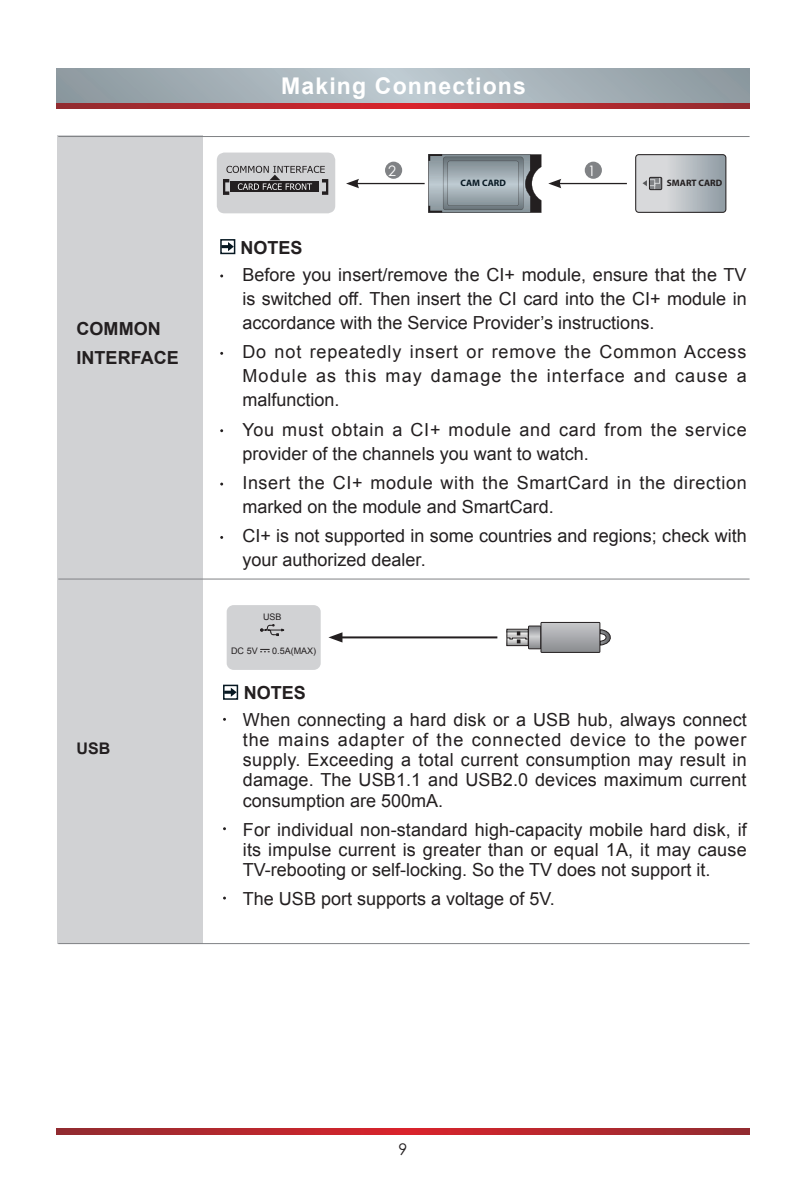
<style>
.page{position:relative;width:806px;height:1191px;background:#fff}
.page>*{position:absolute;margin:0;border:0;box-sizing:border-box;transform-origin:0 0}
.t1{font:700 23px "Arial";letter-spacing:.05em;color:#fff}
.t2{font:18px/20px "Arial";color:#231f20;text-align:justify}
.t3{font:18px/24px "Arial";letter-spacing:.04em;color:#231f20}
.t4{font:18px/24px "Arial";letter-spacing:.035em;color:#231f20}
.t5{font:700 18px/29.6px "Arial";color:#231f20}
.t6{font:700 16px "Arial";color:#231f20}
.t7{font:16px "Century Gothic";color:#231f20}
.t8{font:14.4px "Century Gothic";color:#fff}
.t9{font:700 9.4px "Myriad Pro";color:#231f20}
.t10{font:700 9.4px "Myriad Pro";color:#071822}
.t11{font:9px "Arial";color:#231f20}
</style>
<div class="page">
<svg style="left:57px;top:1128px;width:691px;height:6px;background:#b4272e"></svg>
<svg style="left:57px;top:68px;width:691px;height:35px;background:#a4b0b7"></svg>
<svg style="left:57px;top:103px;width:691px;height:6px;background:#b4272e"></svg>
<div style="left:226px;top:605px;width:94px;height:65px;background:#d1d2d4;border-radius:7px"></div>
<div style="left:57px;top:135px;width:146px;height:809px;background:#d1d2d4"></div>
<div style="left:223px;top:684px;width:15px;height:16px;border:2px solid #071822"></div>
<svg style="left:224px;top:687px;width:12px;height:10px"></svg>
<hr style="left:339px;top:636px;width:158px;height:2px;background:#231f20">
<svg style="left:328px;top:632px;width:14px;height:10px"></svg>
<div style="left:540px;top:622px;width:60px;height:31px;border:1px solid #231f20"></div>
<svg style="left:506px;top:622px;width:105px;height:30px"></svg>
<svg style="left:428px;top:154px;width:113px;height:59px;background:#8c969c"></svg>
<hr style="left:356px;top:183px;width:68px;height:1px;background:#231f20">
<svg style="left:346px;top:179px;width:13px;height:9px"></svg>
<hr style="left:558px;top:183px;width:68px;height:1px;background:#231f20">
<svg style="left:548px;top:179px;width:13px;height:9px"></svg>
<div style="left:634px;top:154px;width:92px;height:59px;border:1px solid #231f20;border-radius:3px"></div>
<svg style="left:635px;top:155px;width:90px;height:57px;background:#b8bdc1"></svg>
<div style="left:217px;top:152px;width:118px;height:61px;background:#d1d2d4;border-radius:8px"></div>
<svg style="left:223px;top:166px;width:105px;height:29px"></svg>
<div style="left:584px;top:162px;width:17px;height:17px;background:#808285;border-radius:50%"></div>
<div style="left:385px;top:162px;width:17px;height:17px;background:#808285;border-radius:50%"></div>
<div style="left:220px;top:239px;width:15px;height:15px;border:2px solid #071822"></div>
<svg style="left:221px;top:242px;width:13px;height:9px"></svg>
<hr style="left:58px;top:578px;width:691px;height:1px;background:#808285">
<hr style="left:58px;top:943px;width:691px;height:1px;background:#808285">
<hr style="left:58px;top:136px;width:691px;height:1px;background:#808285">
<svg style="left:260px;top:624px;width:25px;height:12px"></svg>
<svg style="left:260px;top:649px;width:9px;height:3px"></svg>
<p class="t5" style="left:77px;top:314px;width:104px">COMMON<br>INTERFACE</p>
<p class="t6" style="left:77px;top:737px;width:35px">USB</p>
<p class="t1" style="left:281px;top:70px;width:246px">Making Connections</p>
<p class="t8" style="left:388px;top:161px;width:9px">2</p>
<p class="t8" style="left:587px;top:161px;width:9px">1</p>
<p class="t10" style="left:460px;top:177px;width:47px">CAM CARD</p>
<p class="t9" style="left:666px;top:177px;width:57px">SMART CARD</p>
<p class="t5" style="left:240px;top:234px;width:64px">NOTES</p>
<p class="t2" style="left:242px;top:263px;width:505px;line-height:24px">Before you insert/remove the CI+ module, ensure that the TV is switched off. Then insert the CI card into the CI+ module in accordance with the Service Provider’s instructions.</p>
<p class="t2" style="left:242px;top:340px;width:505px;line-height:24px">Do not repeatedly insert or remove the Common Access Module as this may damage the interface and cause a malfunction.</p>
<p class="t3" style="left:242px;top:417px;width:505px">You must obtain a CI+ module and card from the service provider of the channels you want to watch.</p>
<p class="t4" style="left:242px;top:471px;width:505px">Insert the CI+ module with the SmartCard in the direction marked on the module and SmartCard.</p>
<p class="t2" style="left:242px;top:524px;width:505px;line-height:24px">CI+ is not supported in some countries and regions; check with your authorized dealer.</p>
<p class="t11" style="left:263px;top:611px;width:20px">USB</p>
<p class="t11" style="left:231px;top:644px;width:28px">DC 5V</p>
<p class="t11" style="left:272px;top:644px;width:46px">0.5A(MAX)</p>
<p class="t5" style="left:243px;top:678px;width:64px">NOTES</p>
<p class="t2" style="left:243px;top:710px;width:505px">When connecting a hard disk or a USB hub, always connect the mains adapter of the connected device to the power supply. Exceeding a total current consumption may result in damage. The USB1.1 and USB2.0 devices maximum current consumption are 500mA.</p>
<p class="t2" style="left:243px;top:819px;width:505px">For individual non-standard high-capacity mobile hard disk, if its impulse current is greater than or equal 1A, it may cause TV-rebooting or self-locking. So the TV does not support it.</p>
<p class="t2" style="left:243px;top:889px;width:313px">The USB port supports a voltage of 5V.</p>
<p class="t7" style="left:398px;top:1137px;width:10px">9</p>
</div>
